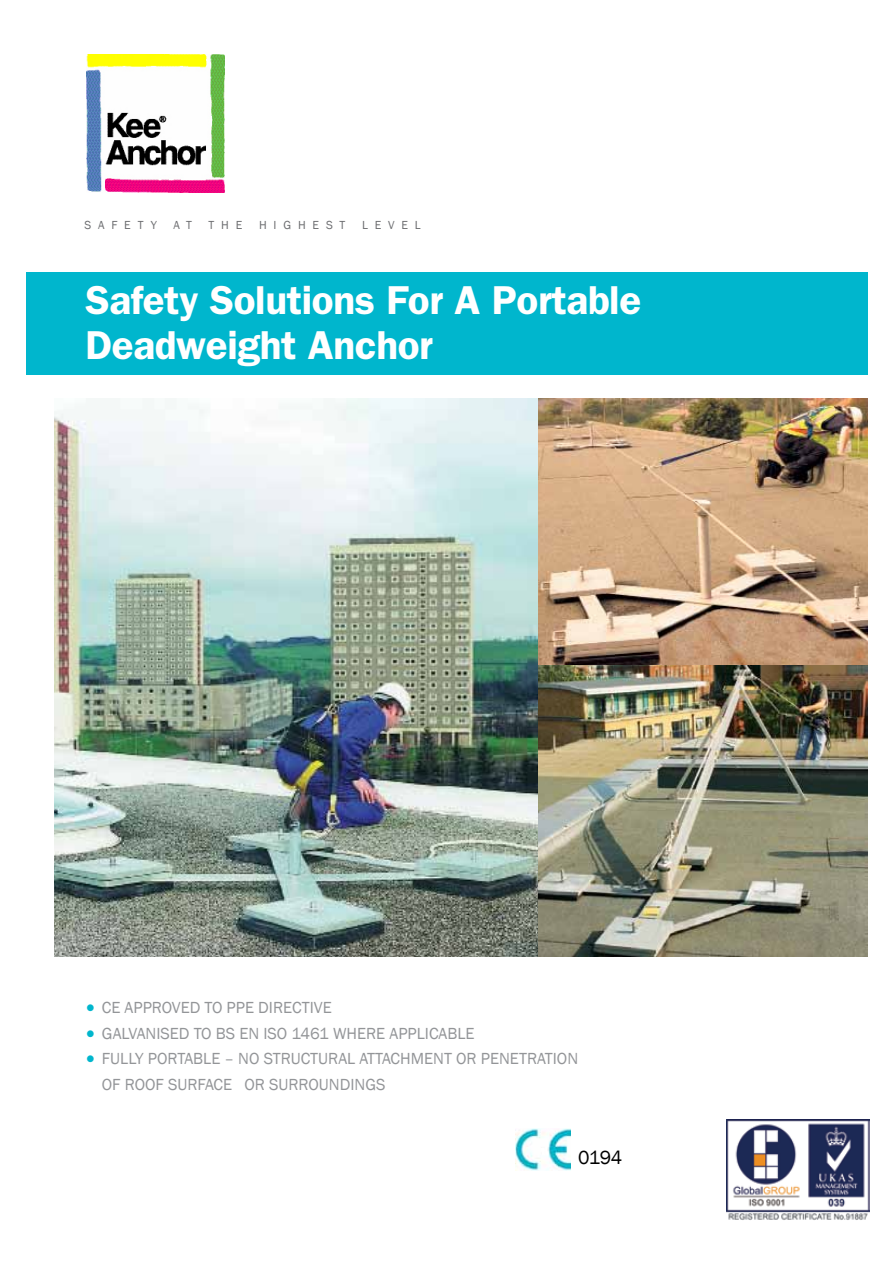
<style>
.page{position:relative;width:893px;height:1263px;background:#fff}
.page>*{position:absolute;margin:0;border:0;box-sizing:border-box;transform-origin:0 0}
.t1{font:600 40.5px/45px "ITC Franklin Gothic Std";letter-spacing:-.01em;color:#fff}
.t2{font:19.5px "Franklin Gothic";color:#000}
.t3{font:16.5px/25.5px "Franklin Gothic";color:#939598}
.t4{font:12px "Franklin Gothic";letter-spacing:.57em;color:#6d6e71}
.s1{font-size:24px;color:#00b6cd}
</style>
<div class="page">
<div style="left:26px;top:273px;width:841px;height:102px;background:#00b6cd"></div>
<img style="left:54px;top:398px;width:814px;height:559px">
<img style="left:515px;top:1129px;width:56px;height:42px">
<img style="left:86px;top:54px;width:138px;height:139px">
<img style="left:726px;top:1120px;width:144px;height:100px">
<p class="t4" style="left:84px;top:217px;width:74px">SAFETY</p>
<p class="t4" style="left:174px;top:217px;width:20px">A T</p>
<p class="t4" style="left:209px;top:217px;width:35px">THE</p>
<p class="t4" style="left:259px;top:217px;width:88px">HIGHEST</p>
<p class="t4" style="left:362px;top:217px;width:60px">LEVEL</p>
<h1 class="t1" style="left:86px;top:277px;width:557px">Safety Solutions For A Portable<br>Deadweight Anchor</h1>
<p class="t3" style="left:82px;top:995px;width:210px"><span class="s1">•</span> CE APPROVED TO PPE DI RECTIVE</p>
<p class="t3" style="left:82px;top:1021px;width:40px"><span class="s1">•</span>GALVA</p>
<p class="t3" style="left:146px;top:1021px;width:281px">NISED TO BS EN ISO 1461 WHERE APPLICABLE</p>
<p class="t3" style="left:82px;top:1046px;width:486px"><span class="s1">•</span> FULLY PORTABLE – NO STRUCTURAL ATTACHMENT OR PEN ETRATION<br>O F ROO</p>
<p class="t3" style="left:156px;top:1072px;width:92px">F SURFACE OR</p>
<p class="t3" style="left:269px;top:1072px;width:30px">SURRO</p>
<p class="t3" style="left:319px;top:1072px;width:68px">UNDINGS</p>
<p class="t2" style="left:578px;top:1146px;width:46px">0194</p>
</div>
